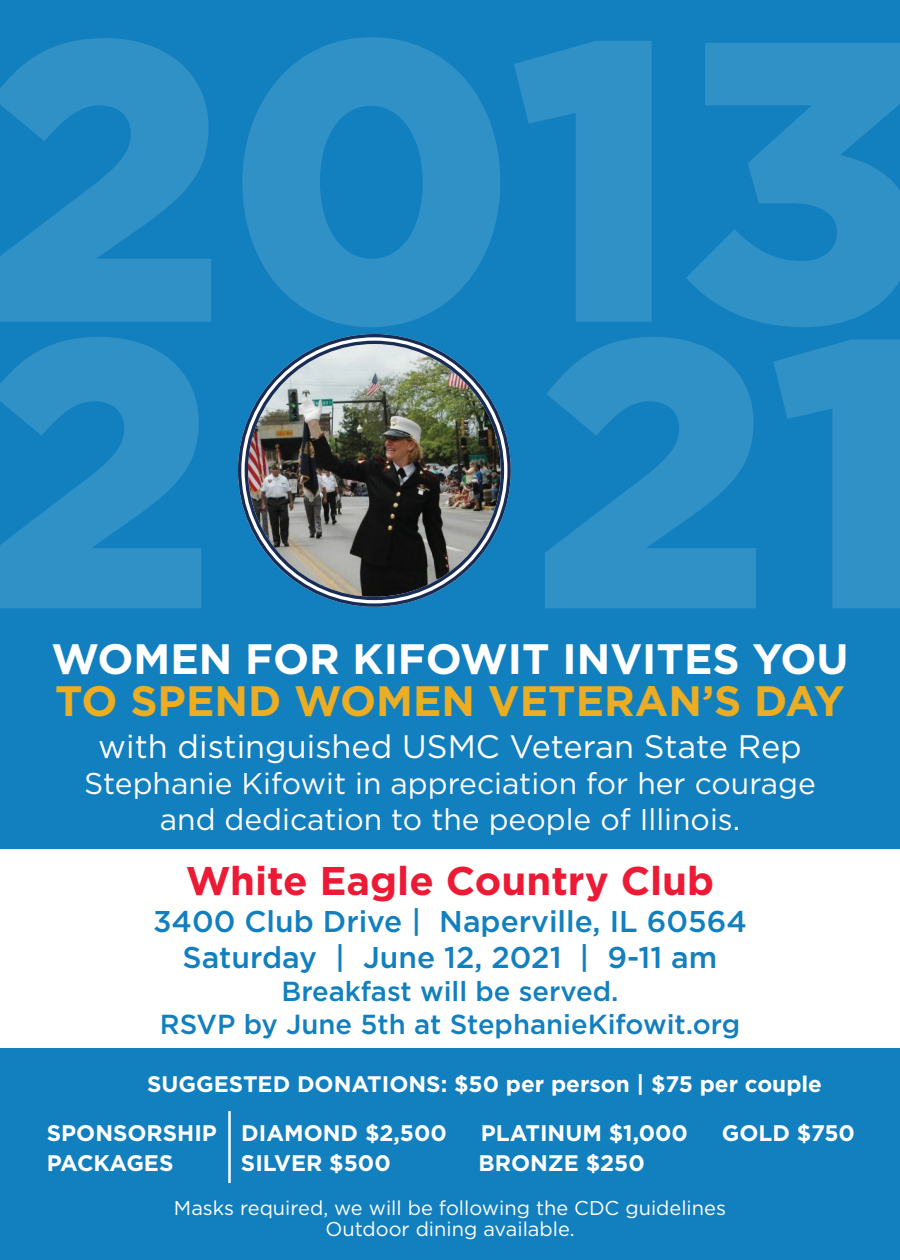
<style>
.page{position:relative;width:900px;height:1260px;background:#127fbe}
.page>*{position:absolute;margin:0;border:0;box-sizing:border-box;transform-origin:0 0}
.t1{font:900 398.25px "Gotham";color:#3091c7}
.t2{font:900 381.25px "Gotham";color:#3091c7}
.t3{font:700 42.5px "Gotham";color:#fff}
.t4{font:700 42.5px "Gotham";color:#eaad24}
.t5{font:700 40px "Gotham";color:#ed1a35}
.t6{font:32.5px "Gotham";color:#fff}
.t7{font:30px/36px "Gotham";color:#fff;text-align:center}
.t8{font:500 30px/36px "Gotham";color:#127fbe;text-align:center}
.t9{font:500 27.5px/33px "Gotham";color:#127fbe;text-align:center}
.t10{font:700 22.5px/49.2px "Gotham";color:#fff}
.t11{font:700 22.5px "Gotham";letter-spacing:-.02em;color:#fff}
.t12{font:20px/21.2px "Gotham";color:#fff;text-align:center}
</style>
<div class="page">
<img style="left:243px;top:339px;width:263px;height:263px;border-radius:131px">
<div style="left:238px;top:334px;width:273px;height:273px;border:10px solid #fff;border-radius:50%"></div>
<div style="left:0;top:850px;width:900px;height:198px;background:#fff"></div>
<hr style="left:228px;top:1111px;width:3px;height:72px;background:#fff">
<h1 class="t1" style="left:-22px;top:-50px;width:950px">2013</h1>
<h2 class="t2" style="left:-22px;top:253px;width:955px">2 21</h2>
<h3 class="t3" style="left:51px;top:631px;width:799px">WOMEN FOR KIFOWIT INVITES YOU</h3>
<h3 class="t4" style="left:55px;top:673px;width:791px">TO SPEND WOMEN VETERAN’S DAY</h3>
<h3 class="t6" style="left:98px;top:725px;width:705px">with distinguished USMC Veteran State Rep</h3>
<h3 class="t7" style="left:84px;top:764px;width:733px">Stephanie Kifowit in appreciation for her courage and dedication to the people of Illinois.</h3>
<h3 class="t5" style="left:186px;top:854px;width:530px">White Eagle Country Club</h3>
<h3 class="t8" style="left:153px;top:903px;width:595px">3400 Club Drive | Naperville, IL 60564<br>Saturday | June 12, 2021 | 9-11 am</h3>
<p class="t9" style="left:160px;top:974px;width:582px">Breakfast will be served.<br>RSVP by June 5th at StephanieKifowit.org</p>
<p class="t10" style="left:47px;top:1059px;width:777px;text-indent:100px">SUGGESTED DONATIONS: $50 per person | $75 per couple<br>SPONSORSHIP DIAMOND $2,500</p>
<p class="t10" style="left:481px;top:1108px;width:209px">PLATINUM $1,000</p>
<p class="t10" style="left:722px;top:1108px;width:135px">GOLD $750</p>
<p class="t11" style="left:47px;top:1148px;width:128px">PACKAGES</p>
<p class="t10" style="left:241px;top:1138px;width:151px">SILVER $500</p>
<p class="t10" style="left:479px;top:1138px;width:168px">BRONZE $250</p>
<p class="t12" style="left:174px;top:1196px;width:554px">Masks required, we will be following the CDC guidelines<br>Outdoor dining available.</p>
</div>
